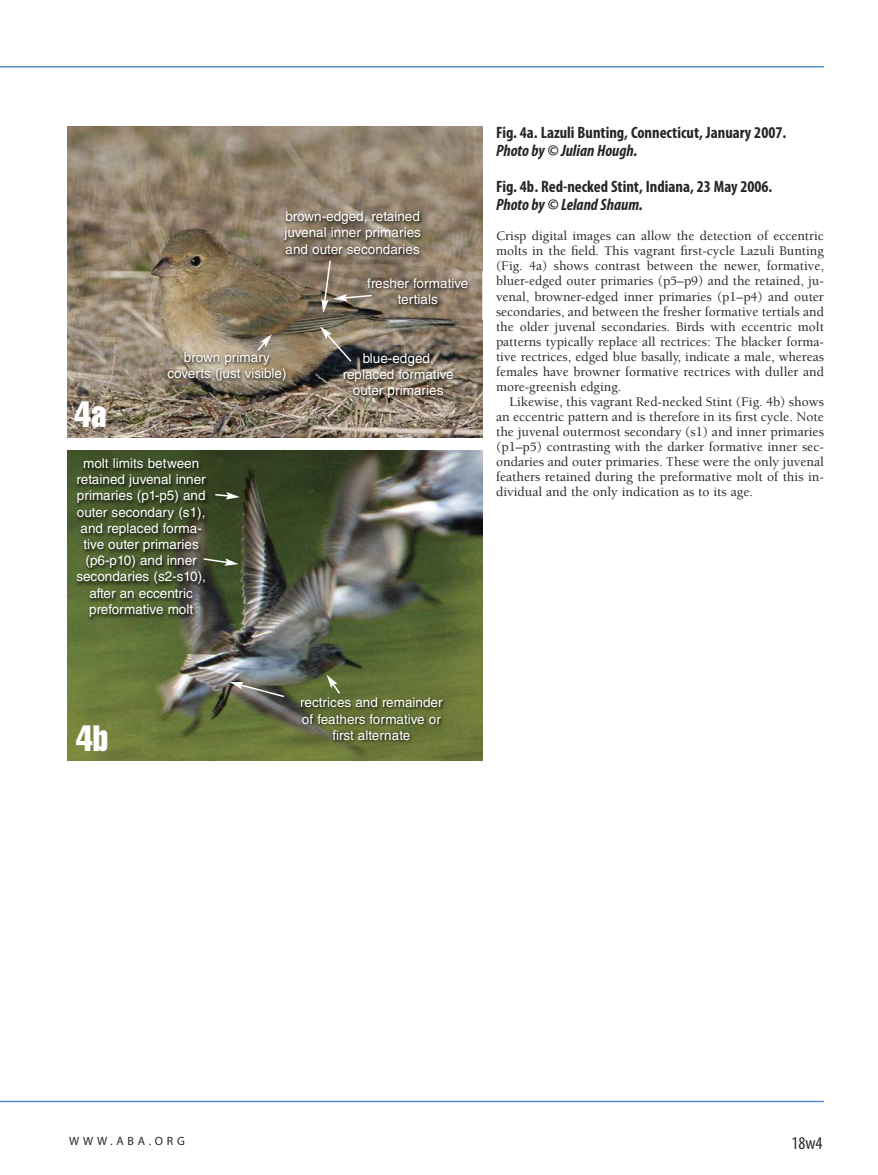
<style>
.page{position:relative;width:878px;height:1175px;background:#fff}
.page>*{position:absolute;margin:0;border:0;box-sizing:border-box;transform-origin:0 0}
.t1{font:36px "Helvetica LT Std Comp";color:#fff}
.t2{font:condensed 18px "Myriad Pro";color:#272627}
.t3{font:700 condensed 16.5px "Myriad Pro";color:#272627}
.t4{font:italic 700 condensed 16.5px "Myriad Pro";color:#272627}
.t5{font:500 13.5px/15px "Berkeley Std";color:#272627;text-align:justify}
.t6{font:13.5px/16.2px "Helvetica LT Std";color:#fff;text-align:center}
.t7{font:12px "Myriad Pro";letter-spacing:.31em;color:#272627}
</style>
<div class="page">
<img style="left:68px;top:450px;width:414px;height:311px">
<img style="left:68px;top:126px;width:414px;height:311px">
<hr style="left:0;top:1100px;width:824px;height:2px;background:#5390c5">
<hr style="left:0;top:66px;width:824px;height:1px;background:#5390c5">
<img style="left:266px;top:204px;width:175px;height:72px">
<img style="left:142px;top:344px;width:172px;height:60px">
<img style="left:283px;top:690px;width:179px;height:68px">
<img style="left:67px;top:451px;width:157px;height:181px">
<img style="left:353px;top:271px;width:130px;height:48px">
<img style="left:373px;top:271px;width:68px;height:5px">
<img style="left:328px;top:346px;width:143px;height:64px">
<svg style="left:321px;top:259px;width:52px;height:54px;background:#867969"></svg>
<svg style="left:320px;top:326px;width:33px;height:37px"></svg>
<svg style="left:326px;top:674px;width:15px;height:21px"></svg>
<svg style="left:229px;top:682px;width:57px;height:16px"></svg>
<svg style="left:202px;top:557px;width:36px;height:9px"></svg>
<svg style="left:213px;top:492px;width:27px;height:7px"></svg>
<svg style="left:256px;top:334px;width:16px;height:18px"></svg>
<p class="t6" style="left:284px;top:210px;width:138px;text-align:justify">brown-edged, retained juvenal inner primaries and outer secondaries</p>
<h1 class="t1" style="left:74px;top:394px;width:34px">4a</h1>
<p class="t6" style="left:167px;top:350px;width:120px">brown primary coverts (just visible)</p>
<p class="t6" style="left:76px;top:456px;width:131px">molt limits between retained juvenal inner primaries (p1-p5) and outer secondary (s1), and replaced forma&shy;tive outer primaries (p6-p10) and inner secondaries (s2-s10), after an eccentric preformative molt</p>
<p class="t6" style="left:367px;top:277px;width:102px">fresher formative tertials</p>
<p class="t6" style="left:343px;top:351px;width:112px">blue-edged, replaced formative outer primaries</p>
<p class="t3" style="left:496px;top:127px;width:292px">Fig. 4a. Lazuli Bunting, Connecticut, January 2007.</p>
<p class="t4" style="left:496px;top:145px;width:143px">Photo by © Julian Hough.</p>
<p class="t3" style="left:496px;top:181px;width:278px">Fig. 4b. Red-necked Stint, Indiana, 23 May 2006.</p>
<p class="t4" style="left:496px;top:199px;width:148px">Photo by © Leland Shaum.</p>
<p class="t5" style="left:496px;top:230px;width:329px">Crisp digital images can allow the detection of eccentric molts in the field. This vagrant first-cycle Lazuli Bunting (Fig. 4a) shows contrast between the newer, formative, bluer-edged outer primaries (p5–p9) and the retained, ju&shy;venal, browner-edged inner primaries (p1–p4) and outer secondaries, and between the fresher formative tertials and the older juvenal secondaries. Birds with eccentric molt patterns typically replace all rectrices: The blacker forma&shy;tive rectrices, edged blue basally, indicate a male, whereas females have browner formative rectrices with duller and more-greenish edging.</p>
<p class="t5" style="left:496px;top:395px;width:329px;text-indent:14px">Likewise, this vagrant Red-necked Stint (Fig. 4b) shows an eccentric pattern and is therefore in its first cycle. Note the juvenal outermost secondary (s1) and inner primaries (p1–p5) contrasting with the darker formative inner sec&shy;ondaries and outer primaries. These were the only juvenal feathers retained during the preformative molt of this in&shy;dividual and the only indication as to its age.</p>
<h1 class="t1" style="left:76px;top:718px;width:34px">4b</h1>
<p class="t6" style="left:300px;top:696px;width:144px">rectrices and remainder of feathers formative or first alternate</p>
<p class="t7" style="left:69px;top:1133px;width:117px">WWW.ABA.ORG</p>
<h2 class="t2" style="left:791px;top:1136px;width:32px">18w4</h2>
</div>
